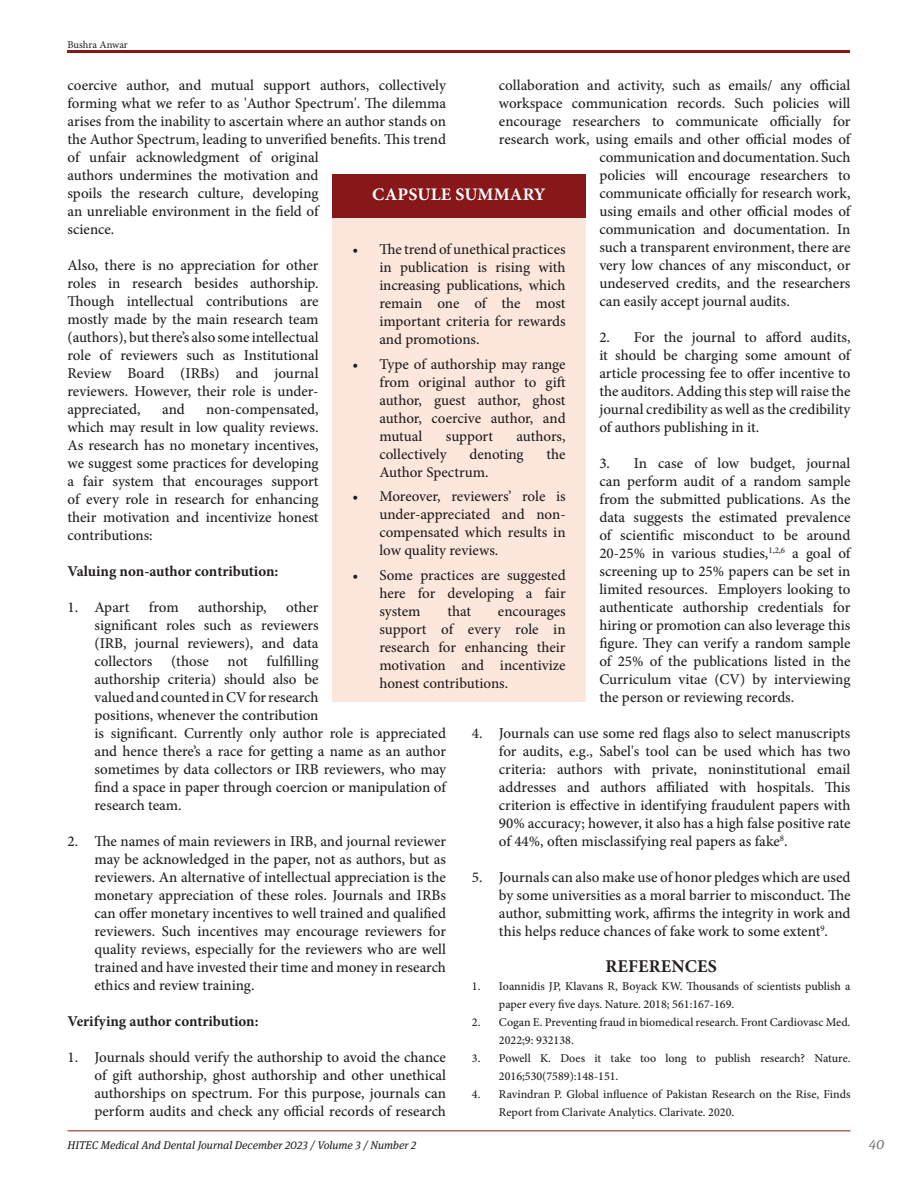
<style>
.page{position:relative;width:918px;height:1188px;background:#fff}
.page>*{position:absolute;margin:0;border:0;box-sizing:border-box;transform-origin:0 0}
.t1{font:700 18px "Minion Pro";letter-spacing:.01em;color:#231f20}
.t2{font:700 17.7px "Minion Pro";letter-spacing:.01em;color:#fff}
.t3{font:500 15px/18px "Minion Pro";color:#231f20;text-align:justify}
.t4{font:700 15px "Minion Pro";letter-spacing:-.005em;color:#231f20}
.t5{font:italic 13.5px "Meta Serif Lf";color:#6c6d70}
.t6{font:500 12px/18px "Minion Pro";color:#231f20}
.t7{font:italic 11.25px "Meta Serif Lf";color:#231f20}
.t8{font:10.5px "Minion Pro";letter-spacing:-.005em;color:#231f20}
</style>
<div class="page">
<hr style="left:68px;top:1130px;width:782px;height:1px;background:#871719">
<hr style="left:68px;top:50px;width:782px;height:2px;background:#871719">
<div style="left:332px;top:174px;width:254px;height:44px;background:#871719"></div>
<div style="left:332px;top:218px;width:254px;height:484px;background:#fde7dc"></div>
<p class="t8" style="left:68px;top:37px;width:62px">Bushra Anwar</p>
<p class="t3" style="left:68px;top:76px;width:380px;text-align:left">coercive author, and mutual support authors, collectively forming what we refer to as 'Author Spectrum'. The dilemma arises from the inability to ascertain where an author stands on the Author Spectrum, leading to unverified benefits. This trend of unfair acknowledgment of original<br>authors undermines the motivation and<br>spoils the research culture, developing<br>an unreliable environment in the field of<br>science.</p>
<p class="t3" style="left:68px;top:256px;width:253px">Also, there is no appreciation for other roles in research besides authorship.<br>Though intellectual contributions are mostly made by the main research team (authors), but there’s also some intellectual role of reviewers such as Institutional Review Board (IRBs) and journal reviewers. However, their role is under&shy;appreciated,</p>
<p class="t3" style="left:499px;top:76px;width:353px">collaboration and activity, such as emails/ any official</p>
<p class="t3" style="left:499px;top:94px;width:353px">workspace communication records. Such policies will</p>
<p class="t3" style="left:499px;top:112px;width:353px">encourage researchers to communicate officially for</p>
<p class="t3" style="left:499px;top:130px;width:353px">research work, using emails and other official modes of</p>
<p class="t3" style="left:599px;top:148px;width:253px">communication and documentation. Such</p>
<p class="t3" style="left:599px;top:166px;width:253px">policies will encourage researchers to</p>
<p class="t3" style="left:599px;top:184px;width:253px">communicate officially for research work,</p>
<p class="t3" style="left:599px;top:202px;width:253px">using emails and other official modes of</p>
<p class="t3" style="left:599px;top:220px;width:253px">communication and documentation. In</p>
<p class="t3" style="left:599px;top:238px;width:253px">such a transparent environment, there are</p>
<p class="t3" style="left:599px;top:256px;width:253px">very low chances of any misconduct, or</p>
<p class="t3" style="left:599px;top:274px;width:253px">undeserved credits, and the researchers</p>
<p class="t3" style="left:599px;top:292px;width:192px">can easily accept journal audits.</p>
<p class="t3" style="left:599px;top:328px;width:253px">2. For the journal to afford audits, it should be charging some amount of article processing fee to offer incentive to the auditors. Adding this step will raise the journal credibility as well as the credibility of authors publishing in it.</p>
<p class="t3" style="left:599px;top:454px;width:253px">3. In case of low budget, journal can perform audit of a random sample from the submitted publications. As the data suggests the estimated prevalence of scientific misconduct to be around 20-25% in various studies,<sup>1,2,6</sup> a goal of screening up to 25% papers can be set in limited resources. Employers looking to authenticate authorship credentials for hiring or promotion can also leverage this figure. They can verify a random sample of 25% of the publications listed in the Curriculum vitae (CV) by interviewing the person or reviewing records.</p>
<p class="t3" style="left:499px;top:724px;width:353px;text-indent:-27px">4. Journals can use some red flags also to select manuscripts for audits, e.g., Sabel's tool can be used which has two criteria: authors with private, noninstitutional email addresses and authors affiliated with hospitals. This criterion is effective in identifying fraudulent papers with 90% accuracy; however, it also has a high false positive rate of 44%, often misclassifying real papers as fake<sup>8</sup>.</p>
<p class="t3" style="left:499px;top:868px;width:353px;text-indent:-27px">5. Journals can also make use of honor pledges which are used by some universities as a moral barrier to misconduct. The author, submitting work, affirms the integrity in work and this helps reduce chances of fake work to some extent<sup>9</sup>.</p>
<p class="t1" style="left:605px;top:954px;width:113px">REFERENCES</p>
<p class="t6" style="left:499px;top:977px;width:353px;text-indent:-27px">1. Ioannidis JP, Klavans R, Boyack KW. Thousands of scientists publish a paper every five days. Nature. 2018; 561:167-169.</p>
<p class="t6" style="left:499px;top:1013px;width:353px;text-indent:-27px">2. Cogan E. Preventing fraud in biomedical research. Front Cardiovasc Med.<br>2022;9: 932138.</p>
<p class="t6" style="left:499px;top:1049px;width:353px;text-indent:-27px">3. Powell K. Does it take too long to publish research? Nature.<br>2016;530(7589):148-151.</p>
<p class="t6" style="left:499px;top:1085px;width:353px;text-indent:-27px">4. Ravindran P. Global influence of Pakistan Research on the Rise, Finds<br>Report from Clarivate Analytics. Clarivate. 2020.</p>
<p class="t2" style="left:372px;top:182px;width:175px">CAPSULE SUMMARY</p>
<p class="t3" style="left:379px;top:240px;width:188px;text-indent:-27px">• The trend of unethical practices in publication is rising with increasing publications, which remain one of the most important criteria for rewards and promotions.</p>
<p class="t3" style="left:379px;top:355px;width:188px;text-indent:-27px">• Type of authorship may range from original author to gift author, guest author, ghost author, coercive author, and mutual</p>
<p class="t3" style="left:68px;top:400px;width:253px;text-indent:139px">non-compensated, which may result in low quality reviews.<br>As research has no monetary incentives, we suggest some practices for developing a fair system that encourages support of every role in research for enhancing their motivation and incentivize honest contributions:</p>
<p class="t4" style="left:68px;top:561px;width:212px">Valuing non-author contribution:</p>
<p class="t3" style="left:68px;top:598px;width:63px">1. Apart</p>
<p class="t3" style="left:149px;top:598px;width:32px">from</p>
<p class="t3" style="left:198px;top:598px;width:70px">authorship,</p>
<p class="t3" style="left:162px;top:400px;width:24px">and</p>
<p class="t3" style="left:446px;top:427px;width:49px">support</p>
<p class="t3" style="left:516px;top:427px;width:51px">authors,</p>
<p class="t3" style="left:379px;top:445px;width:69px">collectively</p>
<p class="t3" style="left:470px;top:445px;width:56px">denoting</p>
<p class="t3" style="left:547px;top:445px;width:21px">the</p>
<p class="t3" style="left:379px;top:463px;width:111px">Author Spectrum.</p>
<p class="t3" style="left:379px;top:488px;width:188px;text-indent:-27px">• Moreover, reviewers’ role is under-appreciated and non&shy;compensated which results in low quality reviews.</p>
<p class="t3" style="left:379px;top:566px;width:188px;text-indent:-27px">• Some practices are suggested here for developing a fair system</p>
<p class="t3" style="left:94px;top:598px;width:353px;text-align:left;text-indent:192px">other<br>significant roles such as reviewers<br>(IRB, journal reviewers), and data<br>collectors (those not fulfilling<br>authorship criteria) should also be<br>valued and counted in CV for research<br>positions, whenever the contribution<br>is significant. Currently only author role is appreciated and hence there’s a race for getting a name as an author sometimes by data collectors or IRB reviewers, who may find a space in paper through coercion or manipulation of research team.</p>
<p class="t3" style="left:94px;top:832px;width:353px;text-indent:-27px">2. The names of main reviewers in IRB, and journal reviewer may be acknowledged in the paper, not as authors, but as reviewers. An alternative of intellectual appreciation is the monetary appreciation of these roles. Journals and IRBs can offer monetary incentives to well trained and qualified reviewers. Such incentives may encourage reviewers for quality reviews, especially for the reviewers who are well trained and have invested their time and money in research ethics and review training.</p>
<p class="t4" style="left:68px;top:1011px;width:193px">Verifying author contribution:</p>
<p class="t3" style="left:94px;top:1048px;width:353px;text-indent:-27px">1. Journals should verify the authorship to avoid the chance of gift authorship, ghost authorship and other unethical authorships on spectrum. For this purpose, journals can perform audits and check any official records of research</p>
<p class="t3" style="left:447px;top:602px;width:25px">that</p>
<p class="t3" style="left:379px;top:602px;width:188px;text-indent:119px">encourages support of every role in research for enhancing their motivation and incentivize honest contributions.</p>
<p class="t7" style="left:68px;top:1136px;width:350px">HITEC Medical And Dental Journal December 2023 / Volume 3 / Number 2</p>
<p class="t5" style="left:869px;top:1133px;width:17px">40</p>
</div>
